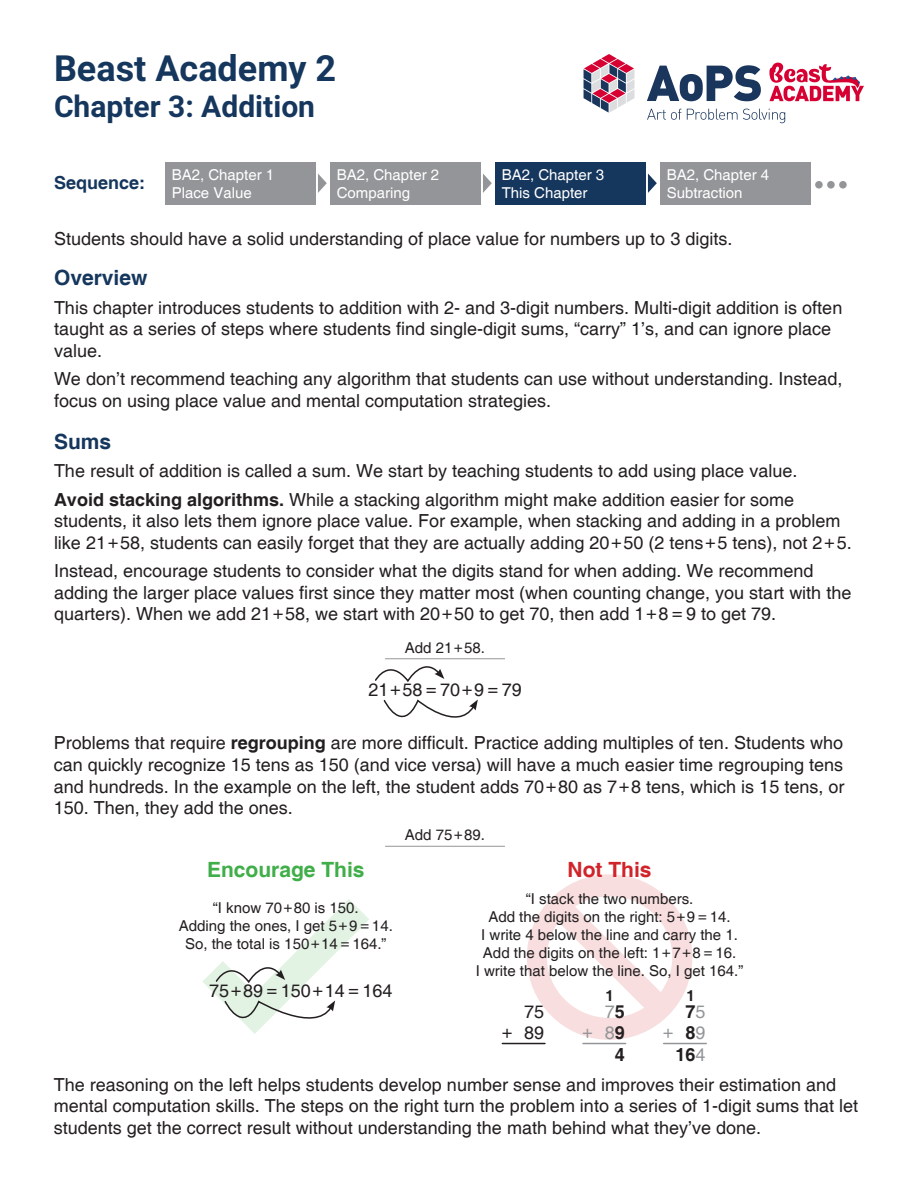
<style>
.page{position:relative;width:918px;height:1188px;background:#fff}
.page>*{position:absolute;margin:0;border:0;box-sizing:border-box;transform-origin:0 0}
.t1{font:700 36px "Roboto";color:#15365d}
.t2{font:700 30px "Roboto";color:#15365d}
.t3{font:700 21px "Helvetica";color:#40ae49}
.t4{font:700 21px "Helvetica";color:#15365d}
.t5{font:700 21px "Helvetica";color:#d1232a}
.Practice_Instruction{font:18px/21.6px "Helvetica";color:#231f20}
.t6{font:700 18px "Helvetica";color:#15365d}
.Diagram_Label_12{font:18px "Helvetica";color:#939598}
.Diagram_Label_12-2{font:700 18px "Helvetica";color:#231f20}
.Diagram_Label_12-3{font:18px "Helvetica";color:#231f20}
.Shape_Label_10pt{font:15px/18px "Helvetica";color:#231f20;text-align:center}
.t7{font:15px/18px "Helvetica";color:#fff}
.Diagram_Label_12-4{font:700 15px "Helvetica";color:#231f20}
.s1{font-weight:700}
.s2{font-weight:700;color:#231f20}
.s3{font-weight:400;color:#939598}
</style>
<div class="page">
<svg style="left:769px;top:63px;width:95px;height:38px"></svg>
<svg style="left:584px;top:54px;width:51px;height:59px"></svg>
<svg style="left:647px;top:65px;width:114px;height:36px"></svg>
<svg style="left:647px;top:109px;width:34px;height:11px"></svg>
<svg style="left:687px;top:109px;width:98px;height:14px"></svg>
<div style="left:165px;top:162px;width:150px;height:42px;background:#939598"></div>
<svg style="left:318px;top:173px;width:9px;height:20px"></svg>
<div style="left:330px;top:162px;width:150px;height:42px;background:#939598"></div>
<div style="left:495px;top:162px;width:150px;height:42px;background:#15365d"></div>
<svg style="left:483px;top:173px;width:9px;height:20px"></svg>
<div style="left:660px;top:162px;width:150px;height:42px;background:#939598"></div>
<svg style="left:648px;top:173px;width:9px;height:20px"></svg>
<div style="left:815px;top:181px;width:8px;height:8px;background:#939598;border-radius:50%"></div>
<div style="left:827px;top:181px;width:8px;height:8px;background:#939598;border-radius:50%"></div>
<div style="left:839px;top:181px;width:8px;height:8px;background:#939598;border-radius:50%"></div>
<svg style="left:527px;top:874px;width:165px;height:166px"></svg>
<hr style="left:385px;top:846px;width:120px;height:1px;background:#939598">
<svg style="left:202px;top:899px;width:167px;height:135px"></svg>
<hr style="left:502px;top:1043px;width:43px;height:1px;background:#231f20">
<hr style="left:583px;top:1043px;width:43px;height:1px;background:#939598">
<hr style="left:664px;top:1043px;width:42px;height:1px;background:#939598">
<hr style="left:385px;top:658px;width:120px;height:1px;background:#939598">
<svg style="left:375px;top:658px;width:69px;height:24px"></svg>
<svg style="left:383px;top:699px;width:95px;height:19px"></svg>
<p class="t1" style="left:54px;top:43px;width:284px">Beast Academy 2</p>
<p class="t2" style="left:54px;top:85px;width:263px">Chapter 3: Addition</p>
<p class="t6" style="left:54px;top:171px;width:93px">Sequence:</p>
<p class="t7" style="left:172px;top:166px;width:104px">BA2, Chapter 1<br>Place Value</p>
<p class="t7" style="left:337px;top:166px;width:104px">BA2, Chapter 2<br>Comparing</p>
<p class="t7" style="left:502px;top:166px;width:104px">BA2, Chapter 3<br>This Chapter</p>
<p class="t7" style="left:667px;top:166px;width:104px">BA2, Chapter 4<br>Subtraction</p>
<p class="Practice_Instruction" style="left:54px;top:229px;width:680px">Students should have a solid understanding of place value for numbers up to 3 digits.</p>
<p class="t4" style="left:54px;top:265px;width:95px">Overview</p>
<p class="Practice_Instruction" style="left:54px;top:297px;width:790px">This chapter introduces students to addition with 2- and 3-digit numbers. Multi-digit addition is often taught as a series of steps where students find single-digit sums, “carry” 1’s, and can ignore place value.</p>
<p class="Practice_Instruction" style="left:54px;top:369px;width:790px">We don’t recommend teaching any algorithm that students can use without understanding. Instead, focus on using place value and mental computation strategies.</p>
<p class="t4" style="left:54px;top:429px;width:59px">Sums</p>
<p class="Practice_Instruction" style="left:54px;top:461px;width:745px">The result of addition is called a sum. We start by teaching students to add using place value.</p>
<p class="Practice_Instruction" style="left:54px;top:489px;width:799px"><span class="s1">Avoid stacking algorithms.</span> While a stacking algorithm might make addition easier for some students, it also lets them ignore place value. For example, when stacking and adding in a problem like 21+58, students can easily forget that they are actually adding 20+50 (2 tens+5 tens), not 2+5.</p>
<p class="Practice_Instruction" style="left:54px;top:561px;width:799px">Instead, encourage students to consider what the digits stand for when adding. We recommend adding the larger place values first since they matter most (when counting change, you start with the quarters). When we add 21+58, we start with 20+50 to get 70, then add 1+8=9 to get 79.</p>
<p class="Shape_Label_10pt" style="left:405px;top:639px;width:82px">Add 21+58.</p>
<p class="Practice_Instruction" style="left:368px;top:680px;width:155px">21+58=70+9=79</p>
<p class="Practice_Instruction" style="left:54px;top:733px;width:792px;text-align:justify">Problems that require <span class="s1">regrouping</span> are more difficult. Practice adding multiples of ten. Students who can quickly recognize 15 tens as 150 (and vice versa) will have a much easier time regrouping tens and hundreds. In the example on the left, the student adds 70+80 as 7+8 tens, which is 15 tens, or 150. Then, they add the ones.</p>
<p class="Shape_Label_10pt" style="left:405px;top:827px;width:82px">Add 75+89.</p>
<p class="t3" style="left:207px;top:857px;width:159px">Encourage This</p>
<p class="t5" style="left:568px;top:857px;width:85px">Not This</p>
<p class="Shape_Label_10pt" style="left:179px;top:899px;width:216px">“I know 70+80 is 150.<br>Adding the ones, I get 5+9=14.<br>So, the total is 150+14=164.”</p>
<p class="Shape_Label_10pt" style="left:476px;top:891px;width:269px">“I stack the two numbers.<br>Add the digits on the right: 5+9=14.<br>I write 4 below the line and carry the 1.<br>Add the digits on the left: 1+7+8=16.<br>I write that below the line. So, I get 164.”</p>
<p class="Practice_Instruction" style="left:209px;top:981px;width:185px">75+89=150+14=164</p>
<p class="Diagram_Label_12-3" style="left:524px;top:1001px;width:22px">75</p>
<p class="Diagram_Label_12-3" style="left:500px;top:1023px;width:46px">+ 89</p>
<p class="Diagram_Label_12-4" style="left:605px;top:986px;width:10px">1</p>
<p class="Diagram_Label_12-4" style="left:686px;top:986px;width:10px">1</p>
<p class="Diagram_Label_12" style="left:605px;top:1001px;width:22px">7<span class="s2">5</span></p>
<p class="Diagram_Label_12" style="left:581px;top:1023px;width:46px">+ 8<span class="s2">9</span></p>
<p class="Diagram_Label_12-2" style="left:615px;top:1044px;width:12px">4</p>
<p class="Diagram_Label_12-2" style="left:685px;top:1001px;width:22px">7<span class="s3">5</span></p>
<p class="Diagram_Label_12" style="left:661px;top:1023px;width:46px">+ <span class="s2">8</span>9</p>
<p class="Diagram_Label_12-2" style="left:675px;top:1044px;width:32px">16<span class="s3">4</span></p>
<p class="Practice_Instruction" style="left:54px;top:1074px;width:806px">The reasoning on the left helps students develop number sense and improves their estimation and mental computation skills. The steps on the right turn the problem into a series of 1-digit sums that let students get the correct result without understanding the math behind what they’ve done.</p>
</div>
